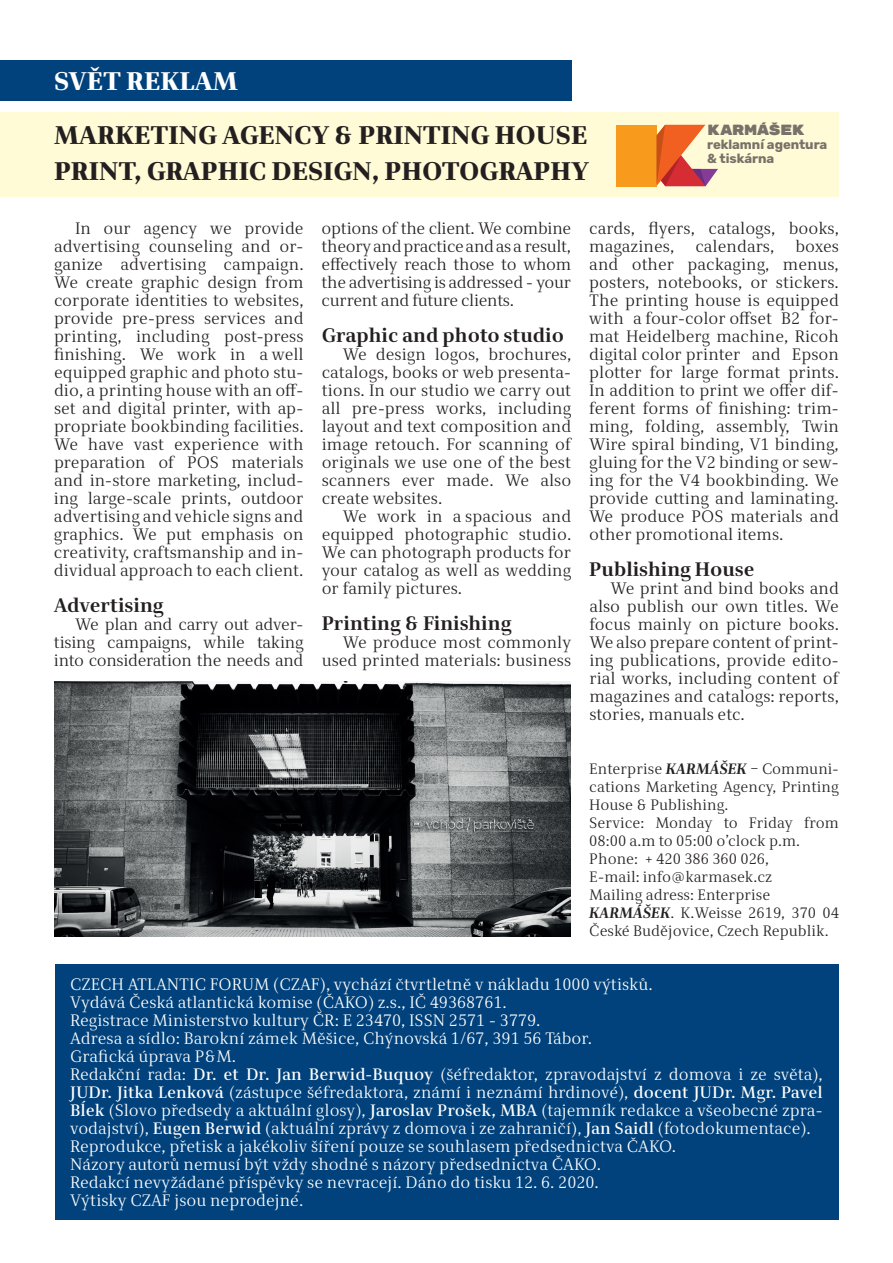
<style>
.page{position:relative;width:893px;height:1263px;background:#fff}
.page>*{position:absolute;margin:0;border:0;box-sizing:border-box;transform-origin:0 0}
.t1{font:800 25.5px/36px "Alfon";color:#231f20}
.t2{font:800 25.5px "Alfon";color:#fff}
.t3{font:700 19.5px "Alfon";color:#231f20}
.t4{font:16.5px/18px "Alfon";color:#231f20;text-align:justify}
.t5{font:16.5px/18px "Alfon";color:#fff}
.t6{font:15px/18px "Alfon";color:#231f20}
.t7{font:14.7px "Rubik Mono One";letter-spacing:-.05em;color:#78716a}
.t8{font:700 13.05px/14.1px "Rubik";color:#78716a}
.s1{font-weight:700;font-style:italic}
.s2{font-weight:500}
</style>
<div class="page">
<div style="left:0;top:61px;width:571px;height:40px;background:#01427c"></div>
<div style="left:0;top:112px;width:839px;height:84px;background:#fffbd6"></div>
<div style="left:55px;top:964px;width:783px;height:256px;background:#01427c"></div>
<svg style="left:616px;top:125px;width:102px;height:61px"></svg>
<img style="left:54px;top:681px;width:517px;height:256px">
<h1 class="t2" style="left:54px;top:66px;width:186px">SVĚT REKLAM</h1>
<h1 class="t1" style="left:54px;top:118px;width:536px">MARKETING AGENCY &amp; PRINTING HOUSE<br>PRINT, GRAPHIC DESIGN, PHOTOGRAPHY</h1>
<p class="t4" style="left:54px;top:220px;width:251px;text-indent:21px">In our agency we provide advertising counseling and or‑ ganize advertising campaign.<br>We create graphic design from corporate identities to websites, provide pre-press services and printing, including post-press finishing. We work in a well equipped graphic and photo stu‑ dio, a printing house with an off‑ set and digital printer, with ap‑ propriate bookbinding facilities.<br>We have vast experience with preparation of POS materials and in- store marketing, includ‑ ing large- scale prints, outdoor advertising and vehicle signs and graphics. We put emphasis on creativity, craftsmanship and in‑ dividual approach to each client.</p>
<p class="t3" style="left:54px;top:594px;width:111px">Advertising</p>
<p class="t4" style="left:54px;top:616px;width:251px;text-indent:21px">We plan and carry out adver‑ tising campaigns, while taking into consideration the needs and</p>
<p class="t7" style="left:707px;top:122px;width:99px">KARMÁŠEK</p>
<p class="t8" style="left:707px;top:138px;width:122px">reklamní agentura &amp; tiskárna</p>
<p class="t4" style="left:589px;top:220px;width:251px">cards, flyers, catalogs, books, magazines,</p>
<p class="t4" style="left:322px;top:220px;width:251px">options of the client. We combine theory and practice and as a result, effectively reach those to whom the advertising is addressed - your current and future clients.</p>
<p class="t3" style="left:322px;top:324px;width:244px">Graphic and photo studio</p>
<p class="t4" style="left:322px;top:346px;width:251px;text-indent:21px">We design logos, brochures, catalogs, books or web presenta‑ tions. In our studio we carry out all pre-press works, including layout and text composition and image retouch. For scanning of originals we use one of the best scanners ever made. We also create websites.</p>
<p class="t4" style="left:322px;top:508px;width:251px;text-indent:21px">We work in a spacious and equipped photographic studio.<br>We can photograph products for your catalog as well as wedding or family pictures.</p>
<p class="t3" style="left:322px;top:612px;width:191px">Printing &amp; Finishing</p>
<p class="t4" style="left:322px;top:634px;width:251px;text-align:right">We produce most commonly used printed materials: business</p>
<p class="t4" style="left:589px;top:238px;width:251px;text-indent:206px">boxes and other packaging, menus, posters, notebooks, or stickers.<br>The printing house is equipped with a four- color offset B2 for‑ mat Heidelberg machine, Ricoh digital color printer and Epson plotter for large format prints.<br>In addition to print we offer dif‑ ferent forms of finishing: trim‑ ming, folding, assembly, Twin Wire spiral binding, V1 binding, gluing for the V2 binding or sew‑ ing for the V4 bookbinding. We provide cutting and laminating.<br>We produce POS materials and other promotional items.</p>
<p class="t3" style="left:589px;top:558px;width:167px">Publishing House</p>
<p class="t4" style="left:589px;top:580px;width:251px;text-indent:21px">We print and bind books and also publish our own titles. We focus mainly on picture books.<br>We also prepare content of print‑ ing publications, provide edito‑ rial works, including content of magazines and catalogs: reports, stories, manuals etc.</p>
<p class="t6" style="left:589px;top:760px;width:251px">Enterprise <span class="s1">KARMÁŠEK</span> – Communi‑ cations Marketing Agency, Printing<br>House &amp; Publishing.<br>Service: Monday to Friday from<br>08:00 a.m to 05:00 o’clock p.m.<br>Phone: + 420 386 360 026,<br>E-mail: info@karmasek.cz<br>Mailing adress: Enterprise<br><span class="s1">KARMÁŠEK</span>. K.Weisse 2619, 370 04<br>České Budějovice, Czech Republik.</p>
<p class="t5" style="left:70px;top:976px;width:754px">CZECH ATLANTIC FORUM (CZAF), vychází čtvrtletně v nákladu 1000 výtisků.<br>Vydává Česká atlantická komise (ČAKO) z.s., IČ 49368761.<br>Registrace Ministerstvo kultury ČR: E 23470, ISSN 2571 - 3779.<br>Adresa a sídlo: Barokní zámek Měšice, Chýnovská 1/67, 391 56 Tábor.<br>Grafická úprava P&amp;M.<br>Redakční rada: <span class="s2">Dr. et Dr. Jan Berwid-Buquoy</span> (šéfredaktor, zpravodajství z domova i ze světa), <span class="s2">JUDr. Jitka Lenková</span> (zástupce šéfredaktora, známí i neznámí hrdinové), <span class="s2">docent JUDr. Mgr. Pavel Bĺek</span> (Slovo předsedy a aktuální glosy), <span class="s2">Jaroslav Prošek, MBA</span> (tajemník redakce a všeobecné zpra‑ vodajství), <span class="s2">Eugen Berwid</span> (aktuální zprávy z domova i ze zahraničí), <span class="s2">Jan Saidl</span> (fotodokumentace).<br>Reprodukce, přetisk a jakékoliv šíření pouze se souhlasem předsednictva ČAKO.<br>Názory autorů nemusí být vždy shodné s názory předsednictva ČAKO.<br>Redakcí nevyžádané příspěvky se nevracejí. Dáno do tisku 12. 6. 2020.<br>Výtisky CZAF jsou neprodejné.</p>
<p class="t4" style="left:695px;top:238px;width:81px">calendars,</p>
</div>
